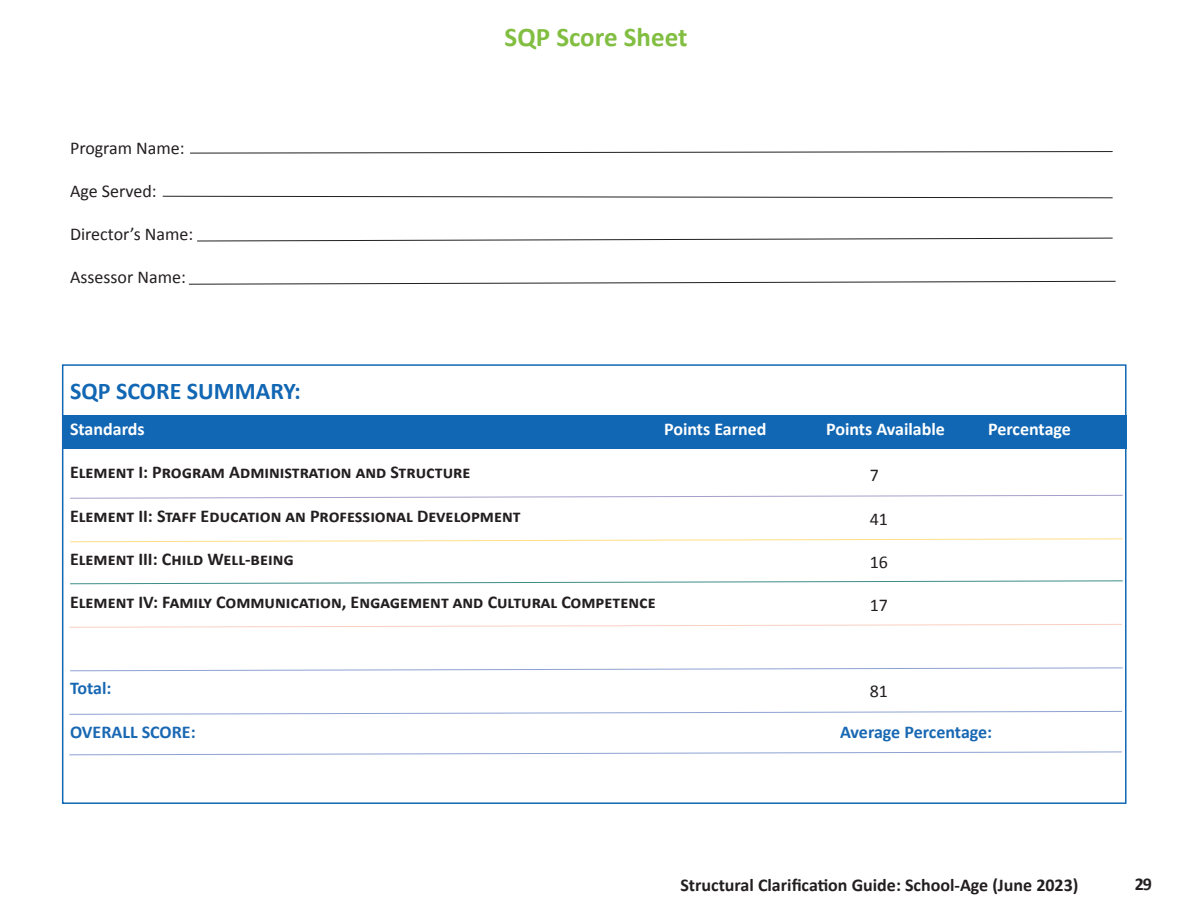
<style>
.page{position:relative;width:1188px;height:918px;background:#fff}
.page>*{position:absolute;margin:0;border:0;box-sizing:border-box;transform-origin:0 0}
.t1{font:700 27px "Calibri";color:#81be41}
.t2{font:700 24px "Calibri";color:#1167b3}
.t3{font:700 18px "Calibri";color:#231f20}
.t4{font:18px "Calibri";color:#231f20}
.t5{font:700 18px "Calibri";letter-spacing:-.015em;color:#fff}
.t6{font:700 18px "Calibri";color:#1968b3}
</style>
<div class="page">
<div style="left:63px;top:415px;width:1064px;height:33px;background:#1167b3"></div>
<svg style="left:190px;top:151px;width:923px;height:3px"></svg>
<svg style="left:162px;top:196px;width:951px;height:3px"></svg>
<svg style="left:188px;top:281px;width:928px;height:4px"></svg>
<svg style="left:70px;top:495px;width:1053px;height:4px"></svg>
<svg style="left:70px;top:538px;width:1053px;height:5px"></svg>
<svg style="left:70px;top:580px;width:1053px;height:5px"></svg>
<svg style="left:69px;top:624px;width:1053px;height:4px"></svg>
<svg style="left:70px;top:667px;width:1053px;height:5px"></svg>
<svg style="left:69px;top:711px;width:1053px;height:4px"></svg>
<svg style="left:69px;top:751px;width:1053px;height:5px"></svg>
<svg style="left:197px;top:237px;width:916px;height:5px"></svg>
<p class="t4" style="left:70px;top:136px;width:116px">Program Name:</p>
<p class="t4" style="left:70px;top:180px;width:88px">Age Served:</p>
<p class="t4" style="left:70px;top:223px;width:125px">Director’s Name:</p>
<p class="t4" style="left:70px;top:266px;width:117px">Assessor Name:</p>
<p class="t1" style="left:505px;top:20px;width:184px">SQP Score Sheet</p>
<p class="t2" style="left:70px;top:375px;width:232px">SQP SCORE SUMMARY:</p>
<p class="t5" style="left:70px;top:418px;width:76px">Standards</p>
<p class="t5" style="left:664px;top:418px;width:104px">Points Earned</p>
<p class="t5" style="left:826px;top:418px;width:120px">Points Available</p>
<p class="t5" style="left:988px;top:418px;width:84px">Percentage</p>
<p class="t3" style="left:70px;top:461px;width:402px">Element I: Program Administration and Structure</p>
<p class="t3" style="left:70px;top:504px;width:452px">Element II: Staff Education an Professional Development</p>
<p class="t3" style="left:70px;top:547px;width:225px">Element III: Child Well-being</p>
<p class="t3" style="left:70px;top:590px;width:587px">Element IV: Family Communication, Engagement and Cultural Competence</p>
<p class="t4" style="left:870px;top:464px;width:11px">7</p>
<p class="t4" style="left:870px;top:507px;width:20px">41</p>
<p class="t4" style="left:870px;top:551px;width:20px">16</p>
<p class="t4" style="left:870px;top:594px;width:20px">17</p>
<p class="t6" style="left:70px;top:677px;width:43px">Total:</p>
<p class="t6" style="left:70px;top:720px;width:127px">OVERALL SCORE:</p>
<p class="t6" style="left:840px;top:720px;width:154px">Average Percentage:</p>
<p class="t4" style="left:870px;top:680px;width:20px">81</p>
<p class="t3" style="left:680px;top:873px;width:400px">Structural Clarification Guide: School-Age (June 2023)</p>
<p class="t3" style="left:1135px;top:872px;width:19px">29</p>
</div>
